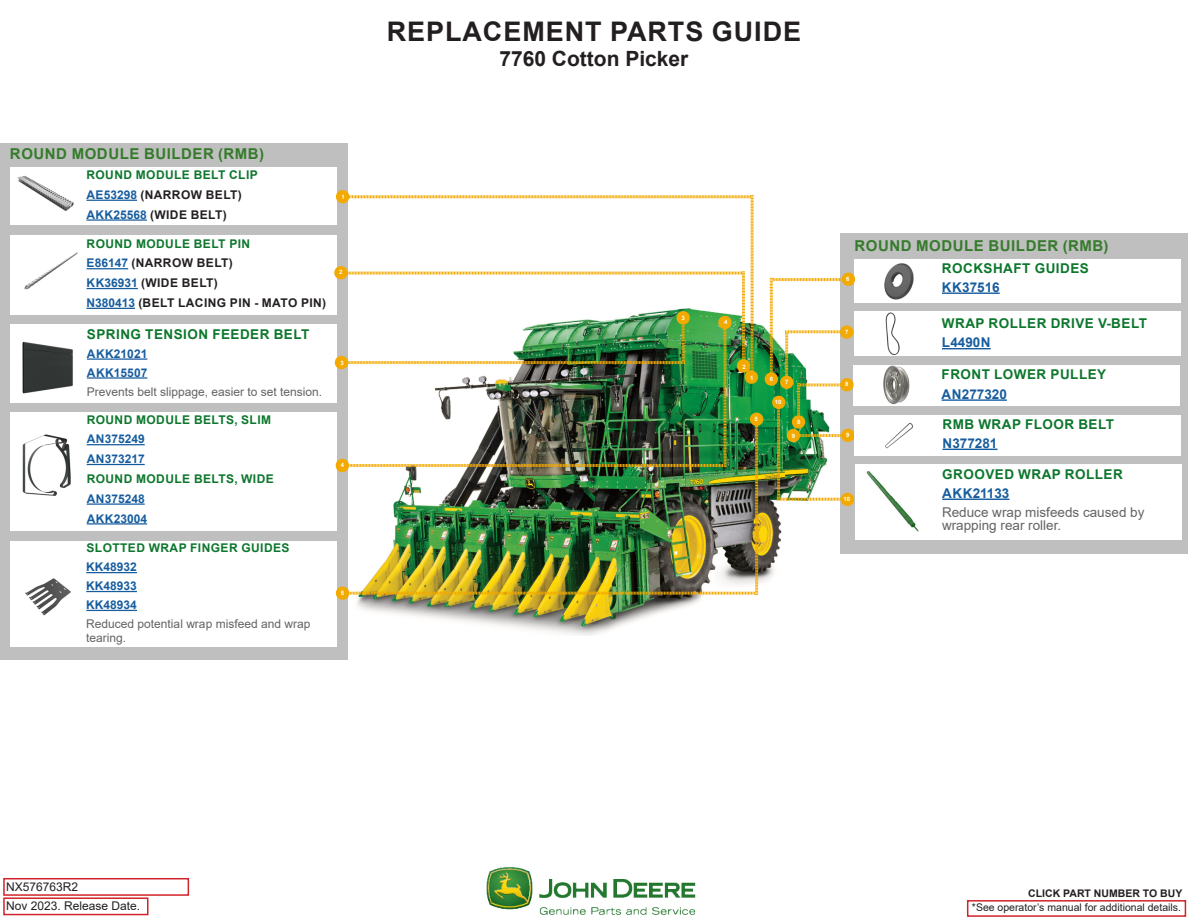
<style>
.page{position:relative;width:1188px;height:918px;background:#fff}
.page>*{position:absolute;margin:0;border:0;box-sizing:border-box;transform-origin:0 0}
.Main_sub_bold_header{font:700 27px "Arial";letter-spacing:.035em;color:#231f20}
.Main_sub_bold_header-2{font:700 21px "Arial";color:#231f20}
.head{font:700 15px "Arial";letter-spacing:.035em;color:#357b2b}
.Filter_Name{font:700 13.5px "Arial";letter-spacing:.035em;color:#0d772d}
.Filter_Name-2{font:13.5px/13.5px "Arial";color:#636366}
.Filter_Name-3{font:700 13.5px "Arial";color:#175d9e}
.Filter_Name-4{font:700 12px "Arial";letter-spacing:.035em;color:#0d772d}
.Filter_Name-5{font:700 12px "Arial";letter-spacing:.035em;color:#231f20}
.Filter_Name-6{font:12px/13.5px "Arial";color:#636366}
.Filter_Name-7{font:700 12px "Arial";color:#175d9e}
.t1{font:12px "Arial";color:#231f20}
.t2{font:10.5px "Arial";color:#231f20}
.t3{font:700 10.5px "Arial";color:#231f20}
.Replace_Copy{font:700 6px "Arial";color:#fff}
.s1{color:#175d9e}
</style>
<div class="page">
<img style="left:357px;top:603px;width:338px;height:33px">
<img style="left:486px;top:867px;width:210px;height:48px">
<div style="left:3px;top:897px;width:145px;height:18px;background:#fff;border:2px solid #d1232a"></div>
<div style="left:3px;top:878px;width:186px;height:18px;background:#fff;border:2px solid #d1232a"></div>
<div style="left:967px;top:900px;width:219px;height:17px;background:#fff;border:2px solid #d1232a"></div>
<div style="left:0;top:144px;width:348px;height:516px;background:#bfbfc0"></div>
<div style="left:10px;top:412px;width:327px;height:119px;background:#fff"></div>
<hr style="left:87px;top:444px;width:58px;height:1px;background:#175d9e">
<hr style="left:87px;top:464px;width:58px;height:1px;background:#175d9e">
<hr style="left:87px;top:503px;width:58px;height:2px;background:#175d9e">
<hr style="left:87px;top:523px;width:60px;height:2px;background:#175d9e">
<img style="left:22px;top:434px;width:49px;height:62px">
<div style="left:10px;top:235px;width:326px;height:79px;background:#fff"></div>
<hr style="left:87px;top:268px;width:41px;height:1px;background:#175d9e">
<hr style="left:87px;top:288px;width:51px;height:1px;background:#175d9e">
<hr style="left:86px;top:308px;width:49px;height:1px;background:#175d9e">
<img style="left:24px;top:252px;width:54px;height:38px">
<div style="left:10px;top:167px;width:326px;height:57px;background:#fff"></div>
<hr style="left:86px;top:200px;width:51px;height:1px;background:#175d9e">
<hr style="left:86px;top:219px;width:61px;height:2px;background:#175d9e">
<img style="left:17px;top:175px;width:57px;height:36px">
<div style="left:11px;top:324px;width:326px;height:79px;background:#fff"></div>
<hr style="left:87px;top:358px;width:60px;height:2px;background:#175d9e">
<hr style="left:87px;top:377px;width:60px;height:2px;background:#175d9e">
<img style="left:22px;top:341px;width:51px;height:53px">
<div style="left:10px;top:541px;width:326px;height:106px;background:#fff"></div>
<hr style="left:86px;top:572px;width:51px;height:1px;background:#175d9e">
<hr style="left:86px;top:591px;width:51px;height:1px;background:#175d9e">
<hr style="left:86px;top:610px;width:51px;height:1px;background:#175d9e">
<img style="left:25px;top:578px;width:46px;height:38px">
<div style="left:840px;top:233px;width:348px;height:321px;background:#bfbfc0"></div>
<div style="left:854px;top:259px;width:326px;height:44px;background:#fff"></div>
<img style="left:884px;top:263px;width:30px;height:37px">
<hr style="left:942px;top:293px;width:58px;height:1px;background:#175d9e">
<div style="left:854px;top:312px;width:326px;height:44px;background:#fff"></div>
<img style="left:885px;top:312px;width:15px;height:43px">
<hr style="left:942px;top:348px;width:49px;height:1px;background:#175d9e">
<div style="left:854px;top:365px;width:326px;height:41px;background:#fff"></div>
<img style="left:883px;top:365px;width:27px;height:40px">
<hr style="left:942px;top:399px;width:65px;height:2px;background:#175d9e">
<div style="left:855px;top:464px;width:327px;height:76px;background:#fff"></div>
<hr style="left:942px;top:499px;width:67px;height:1px;background:#175d9e">
<img style="left:866px;top:471px;width:53px;height:61px">
<div style="left:855px;top:415px;width:326px;height:41px;background:#fff"></div>
<hr style="left:942px;top:449px;width:56px;height:1px;background:#175d9e">
<img style="left:885px;top:423px;width:28px;height:26px">
<img style="left:331px;top:187px;width:525px;height:416px">
<p class="head" style="left:10px;top:144px;width:256px">ROUND MODULE BUILDER (RMB)</p>
<p class="Filter_Name-4" style="left:86px;top:167px;width:173px">ROUND MODULE BELT CLIP</p>
<p class="Filter_Name-5" style="left:86px;top:186px;width:157px"><span class="s1">AE53298</span> (NARROW BELT)</p>
<p class="Filter_Name-5" style="left:86px;top:206px;width:142px"><span class="s1">AKK25568</span> (WIDE BELT)</p>
<p class="Filter_Name-4" style="left:87px;top:235px;width:165px">ROUND MODULE BELT PIN</p>
<p class="Filter_Name-5" style="left:87px;top:255px;width:148px"><span class="s1">E86147</span> (NARROW BELT)</p>
<p class="Filter_Name-5" style="left:87px;top:275px;width:133px"><span class="s1">KK36931</span> (WIDE BELT)</p>
<p class="Filter_Name-5" style="left:86px;top:294px;width:241px"><span class="s1">N380413</span> (BELT LACING PIN - MATO PIN)</p>
<p class="Filter_Name" style="left:87px;top:325px;width:224px">SPRING TENSION FEEDER BELT</p>
<p class="Filter_Name-7" style="left:87px;top:345px;width:62px">AKK21021</p>
<p class="Filter_Name-7" style="left:87px;top:364px;width:62px">AKK15507</p>
<p class="Filter_Name-6" style="left:87px;top:385px;width:237px">Prevents belt slippage, easier to set tension.</p>
<p class="Filter_Name-4" style="left:87px;top:411px;width:186px">ROUND MODULE BELTS, SLIM</p>
<p class="Filter_Name-7" style="left:87px;top:431px;width:59px">AN375249</p>
<p class="Filter_Name-7" style="left:87px;top:451px;width:59px">AN373217</p>
<p class="Filter_Name-4" style="left:87px;top:470px;width:189px">ROUND MODULE BELTS, WIDE</p>
<p class="Filter_Name-7" style="left:87px;top:490px;width:59px">AN375248</p>
<p class="Filter_Name-7" style="left:87px;top:510px;width:62px">AKK23004</p>
<p class="Filter_Name-4" style="left:86px;top:540px;width:205px">SLOTTED WRAP FINGER GUIDES</p>
<p class="Filter_Name-7" style="left:86px;top:559px;width:52px">KK48932</p>
<p class="Filter_Name-7" style="left:86px;top:578px;width:52px">KK48933</p>
<p class="Filter_Name-7" style="left:86px;top:596px;width:52px">KK48934</p>
<p class="Filter_Name-6" style="left:86px;top:617px;width:226px">Reduced potential wrap misfeed and wrap tearing.</p>
<p class="Replace_Copy" style="left:342px;top:193px;width:5px">1</p>
<p class="Replace_Copy" style="left:339px;top:268px;width:5px">2</p>
<p class="Replace_Copy" style="left:341px;top:358px;width:5px">3</p>
<p class="Replace_Copy" style="left:341px;top:461px;width:5px">4</p>
<p class="Replace_Copy" style="left:341px;top:589px;width:5px">5</p>
<p class="Main_sub_bold_header" style="left:387px;top:12px;width:416px">REPLACEMENT PARTS GUIDE</p>
<p class="Main_sub_bold_header-2" style="left:499px;top:44px;width:191px">7760 Cotton Picker</p>
<p class="Replace_Copy" style="left:682px;top:313px;width:5px">3</p>
<p class="Replace_Copy" style="left:724px;top:318px;width:5px">4</p>
<p class="Replace_Copy" style="left:743px;top:362px;width:5px">2</p>
<p class="Replace_Copy" style="left:750px;top:373px;width:5px">1</p>
<p class="Replace_Copy" style="left:770px;top:375px;width:5px">6</p>
<p class="Replace_Copy" style="left:785px;top:378px;width:5px">7</p>
<p class="Replace_Copy" style="left:775px;top:398px;width:8px">10</p>
<p class="head" style="left:854px;top:235px;width:256px">ROUND MODULE BUILDER (RMB)</p>
<p class="Replace_Copy" style="left:846px;top:275px;width:5px">6</p>
<p class="Replace_Copy" style="left:845px;top:327px;width:5px">7</p>
<p class="Replace_Copy" style="left:845px;top:380px;width:5px">8</p>
<p class="Filter_Name" style="left:942px;top:259px;width:148px">ROCKSHAFT GUIDES</p>
<p class="Filter_Name-3" style="left:942px;top:278px;width:59px">KK37516</p>
<p class="Filter_Name" style="left:942px;top:314px;width:206px">WRAP ROLLER DRIVE V-BELT</p>
<p class="Filter_Name-3" style="left:942px;top:333px;width:50px">L4490N</p>
<p class="Filter_Name" style="left:942px;top:365px;width:166px">FRONT LOWER PULLEY</p>
<p class="Filter_Name-3" style="left:942px;top:384px;width:67px">AN277320</p>
<p class="Replace_Copy" style="left:754px;top:415px;width:5px">5</p>
<p class="Replace_Copy" style="left:797px;top:417px;width:5px">8</p>
<p class="Replace_Copy" style="left:792px;top:431px;width:5px">9</p>
<p class="Replace_Copy" style="left:846px;top:431px;width:5px">9</p>
<p class="Replace_Copy" style="left:843px;top:495px;width:8px">10</p>
<p class="Filter_Name" style="left:942px;top:415px;width:173px">RMB WRAP FLOOR BELT</p>
<p class="Filter_Name-3" style="left:942px;top:434px;width:57px">N377281</p>
<p class="Filter_Name" style="left:942px;top:465px;width:182px">GROOVED WRAP ROLLER</p>
<p class="Filter_Name-3" style="left:942px;top:484px;width:69px">AKK21133</p>
<p class="Filter_Name-2" style="left:942px;top:505px;width:204px">Reduce wrap misfeeds caused by wrapping rear roller.</p>
<p class="t1" style="left:6px;top:879px;width:74px">NX576763R2</p>
<p class="t3" style="left:1028px;top:886px;width:156px">CLICK PART NUMBER TO BUY</p>
<p class="t1" style="left:6px;top:897px;width:136px">Nov 2023. Release Date.</p>
<p class="t2" style="left:972px;top:900px;width:211px">*See operator’s manual for additional details.</p>
</div>
